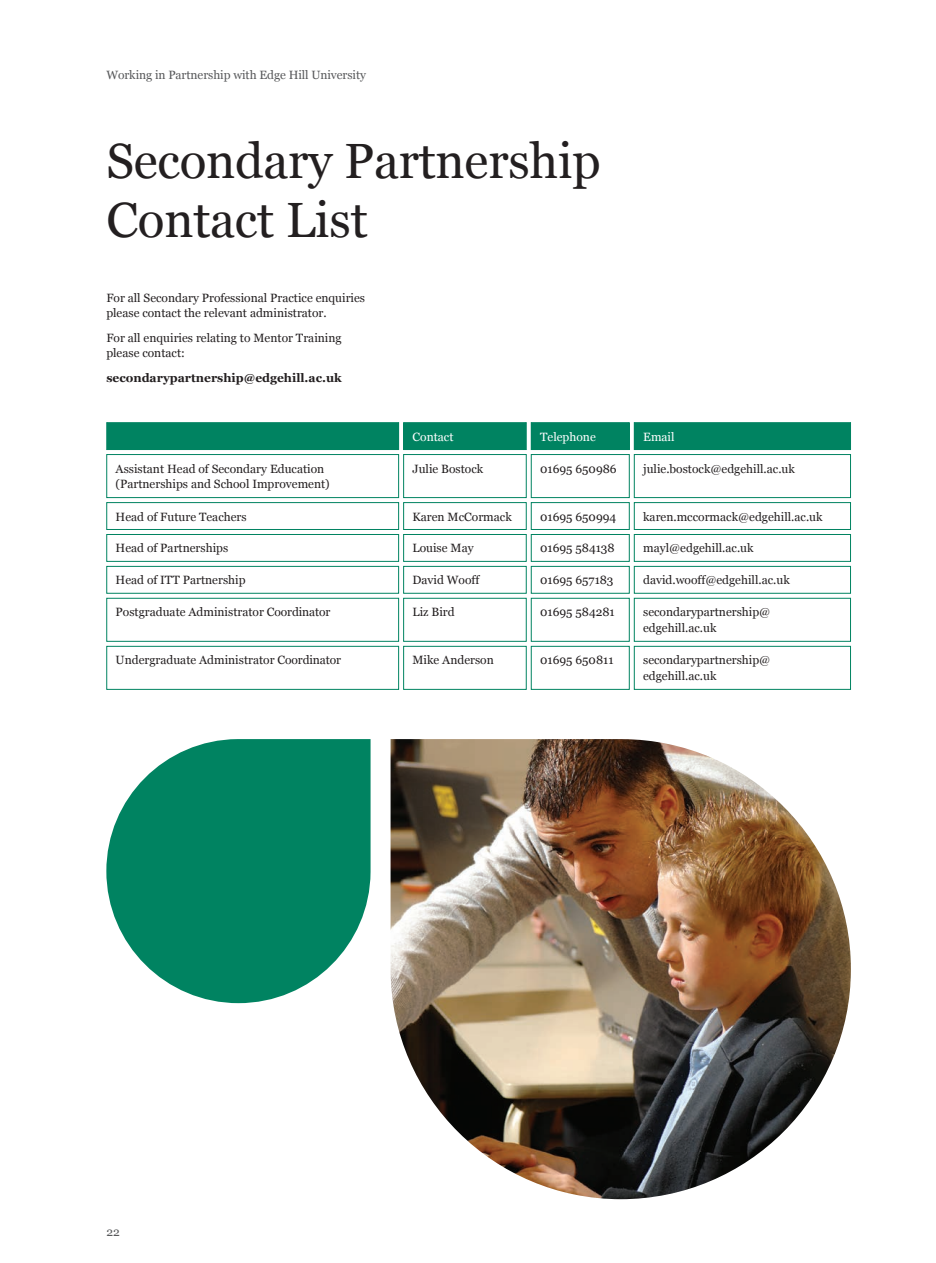
<style>
.page{position:relative;width:936px;height:1263px;background:#fff}
.page>*{position:absolute;margin:0;border:0;box-sizing:border-box;transform-origin:0 0}
.Heading_1{font:49.5px "Georgia";letter-spacing:-.005em;color:#231f20}
.Body{font:12px/15.8px "Georgia";color:#231f20}
.t1{font:12px "Georgia";letter-spacing:-.005em;color:#57585a}
.Body-2{font:700 12px "Georgia";color:#231f20}
.Body-3{font:12px "Georgia";color:#fff}
</style>
<div class="page">
<div style="left:107px;top:423px;width:291px;height:26px;background:#008361"></div>
<div style="left:106px;top:422px;width:293px;height:28px;border:1px solid #008361"></div>
<div style="left:403px;top:423px;width:123px;height:26px;background:#008361"></div>
<div style="left:403px;top:422px;width:123px;height:28px;border:1px solid #008361"></div>
<div style="left:531px;top:423px;width:98px;height:26px;background:#008361"></div>
<div style="left:531px;top:422px;width:98px;height:28px;border:1px solid #008361"></div>
<div style="left:634px;top:423px;width:216px;height:26px;background:#008361"></div>
<div style="left:634px;top:422px;width:216px;height:28px;border:1px solid #008361"></div>
<div style="left:106px;top:502px;width:293px;height:28px;border:1px solid #008361"></div>
<div style="left:403px;top:502px;width:123px;height:28px;border:1px solid #008361"></div>
<div style="left:531px;top:502px;width:98px;height:28px;border:1px solid #008361"></div>
<div style="left:634px;top:502px;width:216px;height:28px;border:1px solid #008361"></div>
<div style="left:106px;top:566px;width:293px;height:28px;border:1px solid #008361"></div>
<div style="left:403px;top:566px;width:123px;height:28px;border:1px solid #008361"></div>
<div style="left:531px;top:566px;width:98px;height:28px;border:1px solid #008361"></div>
<div style="left:634px;top:566px;width:216px;height:28px;border:1px solid #008361"></div>
<div style="left:106px;top:454px;width:293px;height:44px;border:1px solid #008361"></div>
<div style="left:403px;top:454px;width:123px;height:44px;border:1px solid #008361"></div>
<div style="left:531px;top:454px;width:98px;height:44px;border:1px solid #008361"></div>
<div style="left:634px;top:454px;width:216px;height:44px;border:1px solid #008361"></div>
<div style="left:106px;top:598px;width:293px;height:44px;border:1px solid #008361"></div>
<div style="left:403px;top:598px;width:123px;height:44px;border:1px solid #008361"></div>
<div style="left:531px;top:598px;width:98px;height:44px;border:1px solid #008361"></div>
<div style="left:634px;top:598px;width:216px;height:44px;border:1px solid #008361"></div>
<div style="left:106px;top:646px;width:293px;height:44px;border:1px solid #008361"></div>
<div style="left:403px;top:646px;width:123px;height:44px;border:1px solid #008361"></div>
<div style="left:531px;top:646px;width:98px;height:44px;border:1px solid #008361"></div>
<div style="left:634px;top:646px;width:216px;height:44px;border:1px solid #008361"></div>
<div style="left:106px;top:534px;width:293px;height:28px;border:1px solid #008361"></div>
<div style="left:403px;top:534px;width:123px;height:28px;border:1px solid #008361"></div>
<div style="left:531px;top:534px;width:98px;height:28px;border:1px solid #008361"></div>
<div style="left:634px;top:534px;width:216px;height:28px;border:1px solid #008361"></div>
<img style="left:390px;top:739px;width:460px;height:460px">
<svg style="left:106px;top:739px;width:264px;height:264px;fill:#008361"></svg>
<p class="t1" style="left:106px;top:68px;width:261px">Working in Partnership with Edge Hill University</p>
<p class="Heading_1" style="left:106px;top:131px;width:496px">Secondary Partnership</p>
<p class="Heading_1" style="left:106px;top:190px;width:263px">Contact List</p>
<p class="Body" style="left:106px;top:290px;width:260px">For all Secondary Professional Practice enquiries please contact the relevant administrator.</p>
<p class="Body" style="left:106px;top:330px;width:237px">For all enquiries relating to Mentor Training please contact:</p>
<p class="Body-2" style="left:106px;top:370px;width:237px">secondarypartnership@edgehill.ac.uk</p>
<p class="Body-3" style="left:412px;top:429px;width:43px">Contact</p>
<p class="Body-3" style="left:540px;top:429px;width:57px">Telephone</p>
<p class="Body-3" style="left:643px;top:429px;width:33px">Email</p>
<p class="Body" style="left:116px;top:461px;width:216px">Assistant Head of Secondary Education (Partnerships and School Improvement)</p>
<p class="Body" style="left:412px;top:461px;width:72px">Julie Bostock</p>
<p class="Body" style="left:540px;top:461px;width:78px">01695 650986</p>
<p class="Body" style="left:643px;top:461px;width:153px">julie.bostock@edgehill.ac.uk</p>
<p class="Body" style="left:116px;top:509px;width:133px">Head of Future Teachers</p>
<p class="Body" style="left:412px;top:509px;width:101px">Karen McCormack</p>
<p class="Body" style="left:540px;top:509px;width:78px">01695 650994</p>
<p class="Body" style="left:643px;top:509px;width:181px">karen.mccormack@edgehill.ac.uk</p>
<p class="Body" style="left:116px;top:541px;width:114px">Head of Partnerships</p>
<p class="Body" style="left:412px;top:541px;width:63px">Louise May</p>
<p class="Body" style="left:540px;top:541px;width:76px">01695 584138</p>
<p class="Body" style="left:643px;top:541px;width:112px">mayl@edgehill.ac.uk</p>
<p class="Body" style="left:116px;top:573px;width:131px">Head of ITT Partnership</p>
<p class="Body" style="left:412px;top:573px;width:68px">David Wooff</p>
<p class="Body" style="left:540px;top:573px;width:75px">01695 657183</p>
<p class="Body" style="left:643px;top:573px;width:148px">david.wooff@edgehill.ac.uk</p>
<p class="Body" style="left:116px;top:604px;width:216px">Postgraduate Administrator Coordinator</p>
<p class="Body" style="left:412px;top:604px;width:44px">Liz Bird</p>
<p class="Body" style="left:540px;top:604px;width:76px">01695 584281</p>
<p class="Body" style="left:643px;top:604px;width:129px">secondarypartnership@ edgehill.ac.uk</p>
<p class="Body" style="left:116px;top:652px;width:227px">Undergraduate Administrator Coordinator</p>
<p class="Body" style="left:412px;top:652px;width:83px">Mike Anderson</p>
<p class="Body" style="left:540px;top:652px;width:75px">01695 650811</p>
<p class="Body" style="left:643px;top:652px;width:129px">secondarypartnership@ edgehill.ac.uk</p>
<p class="t1" style="left:106px;top:1224px;width:15px">22</p>
</div>
